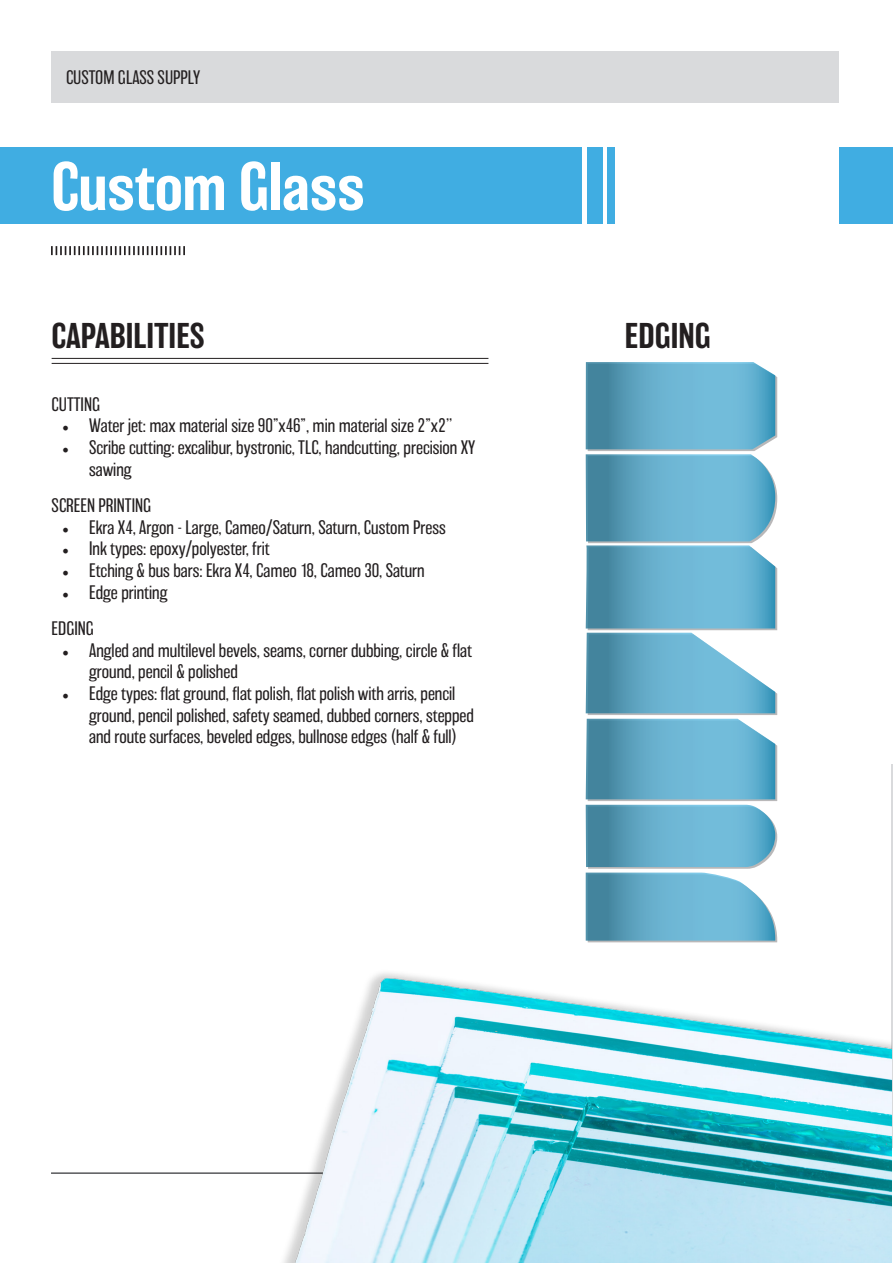
<style>
.page{position:relative;width:893px;height:1263px;background:#fff}
.page>*{position:absolute;margin:0;border:0;box-sizing:border-box;transform-origin:0 0}
.t1{font:500 63px "Balboa";color:#fff}
.t2{font:500 33px "Balboa";color:#231f20}
.t3{font:200 18px/21.6px "Balboa";color:#231f20}
.s1{font-family:"Minion Pro";font-weight:400}
</style>
<div class="page">
<div style="left:51px;top:51px;width:788px;height:52px;background:#d9dadc"></div>
<div style="left:0;top:148px;width:581px;height:76px;background:#40ade2"></div>
<div style="left:587px;top:148px;width:16px;height:76px;background:#40ade2"></div>
<div style="left:607px;top:148px;width:8px;height:76px;background:#40ade2"></div>
<svg style="left:51px;top:246px;width:134px;height:9px"></svg>
<hr style="left:51px;top:1172px;width:788px;height:2px;background:#57585a">
<div style="left:839px;top:148px;width:54px;height:76px;background:#40ade2"></div>
<hr style="left:891px;top:764px;width:2px;height:384px;background:#d9dadc">
<hr style="left:52px;top:358px;width:436px;height:1px;background:#231f20">
<hr style="left:52px;top:363px;width:436px;height:1px;background:#231f20">
<img style="left:212px;top:973px;width:679px;height:290px">
<svg style="left:586px;top:362px;width:191px;height:580px;background:#71b1cb"></svg>
<p class="t3" style="left:66px;top:67px;width:136px">CUSTOM GLASS SUPPLY</p>
<h1 class="t1" style="left:51px;top:152px;width:315px">Custom Glass</h1>
<h2 class="t2" style="left:52px;top:317px;width:155px">CAPABILITIES</h2>
<h2 class="t2" style="left:625px;top:317px;width:88px">EDGING</h2>
<p class="t3" style="left:52px;top:394px;width:50px">CUTTING</p>
<p class="t3" style="left:62px;top:415px;width:392px"><span class="s1">•</span> Water jet: max material size 90”x46”, min material size 2”x2’’</p>
<p class="t3" style="left:89px;top:437px;width:388px;text-indent:-27px"><span class="s1">•</span> Scribe cutting: excalibur, bystronic, TLC, handcutting, precision XY sawing</p>
<p class="t3" style="left:52px;top:495px;width:101px">SCREEN PRINTING</p>
<p class="t3" style="left:62px;top:517px;width:385px"><span class="s1">•</span> Ekra X4, Argon - Large, Cameo/Saturn, Saturn, Custom Press</p>
<p class="t3" style="left:62px;top:538px;width:209px"><span class="s1">•</span> Ink types: epoxy/polyester, frit</p>
<p class="t3" style="left:62px;top:560px;width:364px"><span class="s1">•</span> Etching &amp; bus bars: Ekra X4, Cameo 18, Cameo 30, Saturn</p>
<p class="t3" style="left:52px;top:574px;width:117px;line-height:36.6px;text-indent:10px"><span class="s1">•</span> Edge printing<br>EDGING</p>
<p class="t3" style="left:89px;top:640px;width:384px;text-indent:-27px"><span class="s1">•</span> Angled and multilevel bevels, seams, corner dubbing, circle &amp; flat ground, pencil &amp; polished</p>
<p class="t3" style="left:89px;top:683px;width:386px;text-indent:-27px"><span class="s1">•</span> Edge types: flat ground, flat polish, flat polish with arris, pencil ground, pencil polished, safety seamed, dubbed corners, stepped and route surfaces, beveled edges, bullnose edges (half &amp; full)</p>
</div>
